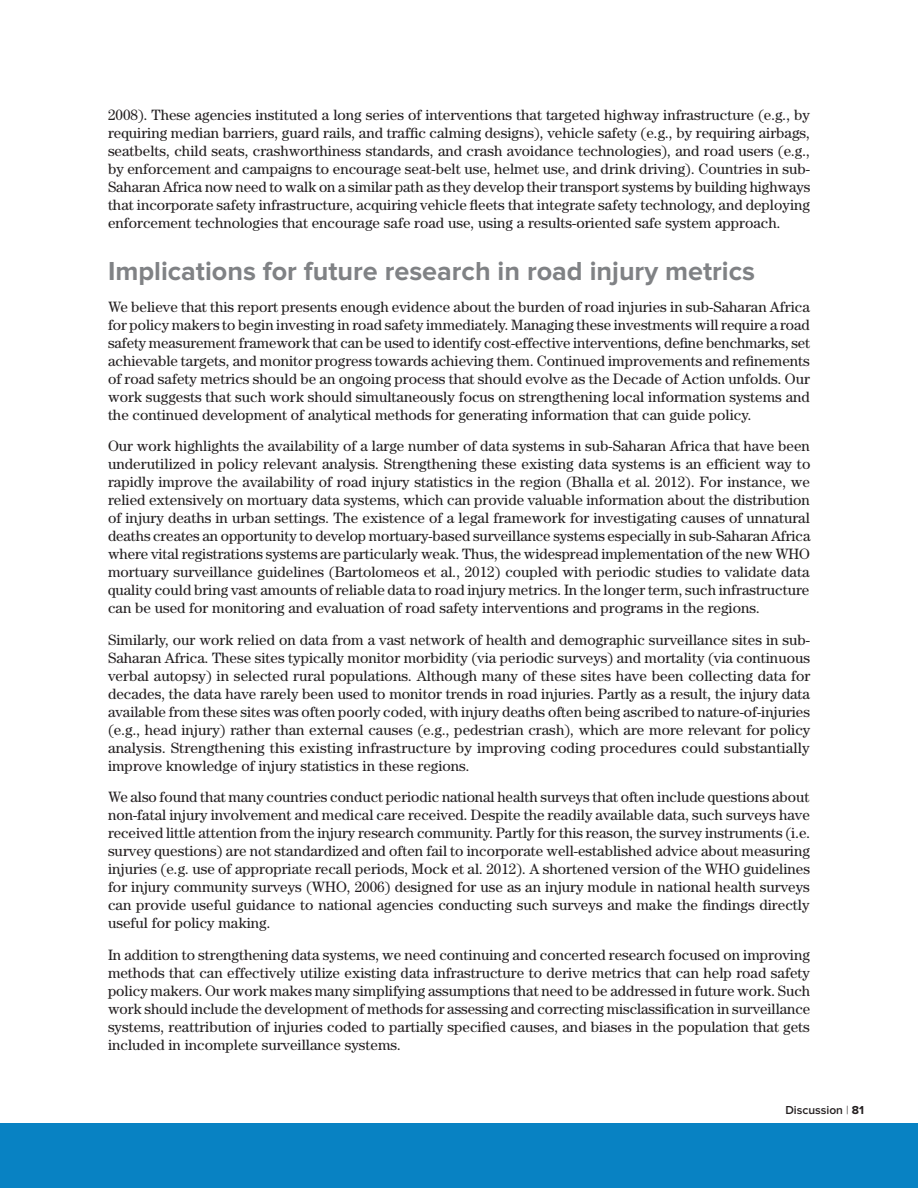
<style>
.page{position:relative;width:918px;height:1188px;background:#fff}
.page>*{position:absolute;margin:0;border:0;box-sizing:border-box;transform-origin:0 0}
.t1{font:700 27px "Proxima Nova";color:#808285}
.t2{font:15px/18px "Century";color:#231f20;text-align:justify}
.t3{font:600 12px "Proxima Nova";color:#231f20}
.s1{font-weight:300}
.s2{font-weight:700}
</style>
<div class="page">
<div style="left:0;top:1123px;width:918px;height:65px;background:#0882c3"></div>
<p class="t2" style="left:108px;top:105px;width:704px">2008). These agencies instituted a long series of interventions that targeted highway infrastructure (e.g., by requiring median barriers, guard rails, and traffic calming designs), vehicle safety (e.g., by requiring airbags, seatbelts, child seats, crashworthiness standards, and crash avoidance technologies), and road users (e.g., by enforcement and campaigns to encourage seat-belt use, helmet use, and drink driving). Countries in sub-Saharan Africa now need to walk on a similar path as they develop their transport systems by building highways that incorporate safety infrastructure, acquiring vehicle fleets that integrate safety technology, and deploying enforcement technologies that encourage safe road use, using a results-oriented safe system approach.</p>
<h1 class="t1" style="left:108px;top:259px;width:649px">Implications for future research in road injury metrics</h1>
<p class="t2" style="left:108px;top:298px;width:704px">We believe that this report presents enough evidence about the burden of road injuries in sub-Saharan Africa for policy makers to begin investing in road safety immediately. Managing these investments will require a road safety measurement framework that can be used to identify cost-effective interventions, define benchmarks, set achievable targets, and monitor progress towards achieving them. Continued improvements and refinements of road safety metrics should be an ongoing process that should evolve as the Decade of Action unfolds. Our work suggests that such work should simultaneously focus on strengthening local information systems and the continued development of analytical methods for generating information that can guide policy.</p>
<p class="t2" style="left:108px;top:437px;width:704px">Our work highlights the availability of a large number of data systems in sub-Saharan Africa that have been underutilized in policy relevant analysis. Strengthening these existing data systems is an efficient way to rapidly improve the availability of road injury statistics in the region (Bhalla et al. 2012). For instance, we relied extensively on mortuary data systems, which can provide valuable information about the distribution of injury deaths in urban settings. The existence of a legal framework for investigating causes of unnatural deaths creates an opportunity to develop mortuary-based surveillance systems especially in sub-Saharan Africa where vital registrations systems are particularly weak. Thus, the widespread implementation of the new WHO mortuary surveillance guidelines (Bartolomeos et al., 2012) coupled with periodic studies to validate data quality could bring vast amounts of reliable data to road injury metrics. In the longer term, such infrastructure can be used for monitoring and evaluation of road safety interventions and programs in the regions.</p>
<p class="t2" style="left:108px;top:631px;width:704px">Similarly, our work relied on data from a vast network of health and demographic surveillance sites in sub-Saharan Africa. These sites typically monitor morbidity (via periodic surveys) and mortality (via continuous verbal autopsy) in selected rural populations. Although many of these sites have been collecting data for decades, the data have rarely been used to monitor trends in road injuries. Partly as a result, the injury data available from these sites was often poorly coded, with injury deaths often being ascribed to nature-of-injuries (e.g., head injury) rather than external causes (e.g., pedestrian crash), which are more relevant for policy analysis. Strengthening this existing infrastructure by improving coding procedures could substantially improve knowledge of injury statistics in these regions.</p>
<p class="t2" style="left:108px;top:788px;width:704px">We also found that many countries conduct periodic national health surveys that often include questions about non-fatal injury involvement and medical care received. Despite the readily available data, such surveys have received little attention from the injury research community. Partly for this reason, the survey instruments (i.e. survey questions) are not standardized and often fail to incorporate well-established advice about measuring injuries (e.g. use of appropriate recall periods, Mock et al. 2012). A shortened version of the WHO guidelines for injury community surveys (WHO, 2006) designed for use as an injury module in national health surveys can provide useful guidance to national agencies conducting such surveys and make the findings directly useful for policy making.</p>
<p class="t2" style="left:108px;top:946px;width:704px">In addition to strengthening data systems, we need continuing and concerted research focused on improving methods that can effectively utilize existing data infrastructure to derive metrics that can help road safety policy makers. Our work makes many simplifying assumptions that need to be addressed in future work. Such work should include the development of methods for assessing and correcting misclassification in surveillance systems, reattribution of injuries coded to partially specified causes, and biases in the population that gets included in incomplete surveillance systems.</p>
<p class="t3" style="left:785px;top:1104px;width:80px">Discussion <span class="s1">|</span> <span class="s2">81</span></p>
</div>
